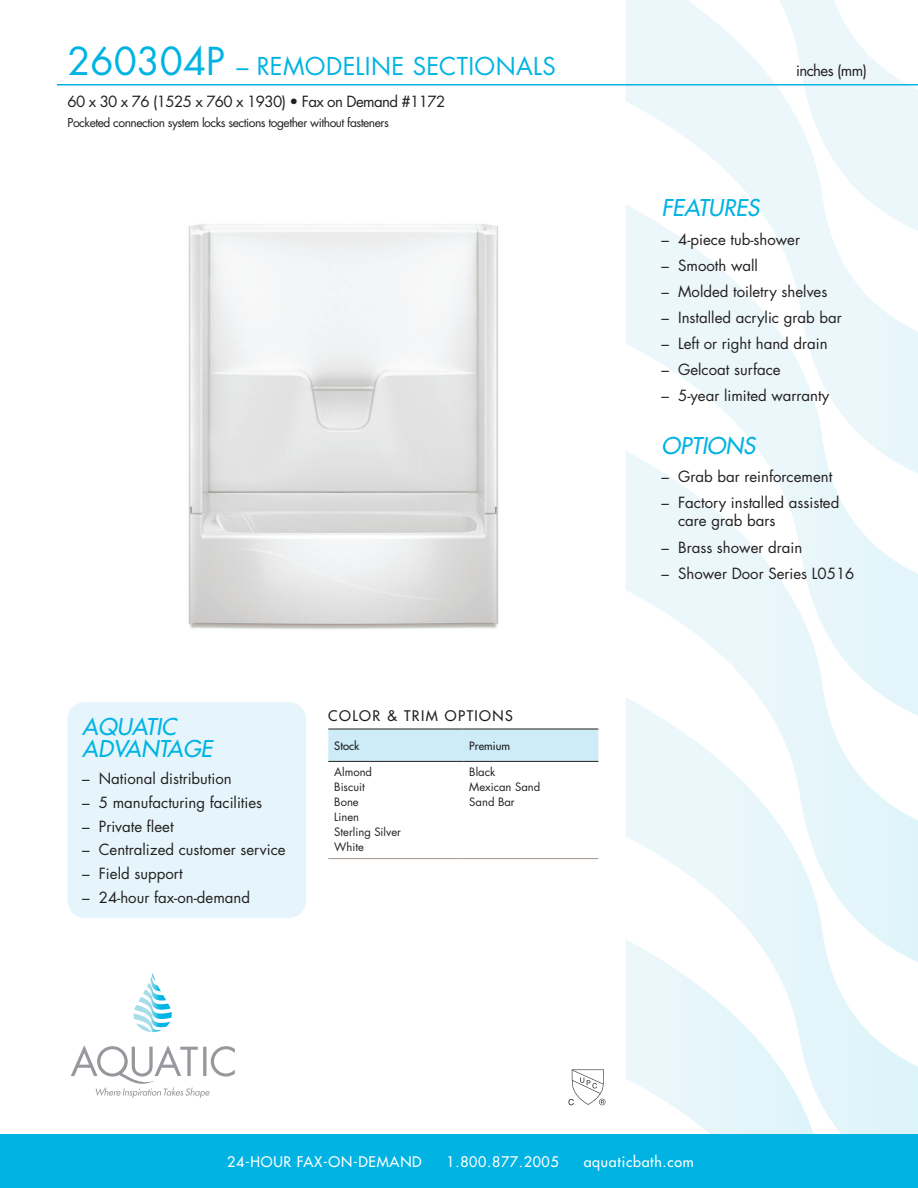
<style>
.page{position:relative;width:918px;height:1188px;background:#fff}
.page>*{position:absolute;margin:0;border:0;box-sizing:border-box;transform-origin:0 0}
.Tub_Name{font:24px "Futura";letter-spacing:.015em;color:#00b3e3}
.FEATURES{font:italic 22.5px/22.5px "Futura";color:#00b3e3}
.features_copy{font:15px/18px "Futura";color:#231f20}
.Black_Model_Specs{font:15px "Futura";letter-spacing:-.04em;color:#231f20}
.t1{font:14.25px "Futura";letter-spacing:.05em;color:#fff}
.Table_head{font:14.25px "Futura";letter-spacing:.1em;color:#231f20}
.Steam_blurb{font:12px "Futura";letter-spacing:-.04em;color:#231f20}
.colors_trim_body{font:11.25px "Futura";color:#231f20}
.table_body{font:11.25px "Futura";color:#231f20}
.s1{font-size:37.5px}
</style>
<div class="page">
<svg style="left:626px;top:0;width:146px;height:204px"></svg>
<svg style="left:626px;top:204px;width:292px;height:246px"></svg>
<svg style="left:626px;top:450px;width:292px;height:247px"></svg>
<svg style="left:626px;top:697px;width:292px;height:437px"></svg>
<svg style="left:626px;top:939px;width:203px;height:195px"></svg>
<svg style="left:772px;top:0;width:146px;height:238px"></svg>
<div style="left:0;top:1134px;width:918px;height:54px;background:#00b3e3"></div>
<svg style="left:133px;top:973px;width:39px;height:59px"></svg>
<svg style="left:71px;top:1045px;width:164px;height:53px"></svg>
<hr style="left:57px;top:84px;width:861px;height:2px;background:#00b3e3">
<img style="left:188px;top:224px;width:311px;height:406px">
<svg style="left:569px;top:1070px;width:36px;height:35px"></svg>
<div style="left:68px;top:702px;width:238px;height:216px;background:#e5f5fb;border-radius:18px"></div>
<div style="left:328px;top:730px;width:270px;height:31px;background:#cdecf7"></div>
<hr style="left:328px;top:729px;width:135px;height:1px;background:#231f20">
<hr style="left:463px;top:729px;width:135px;height:1px;background:#231f20">
<hr style="left:328px;top:761px;width:135px;height:1px;background:#231f20">
<hr style="left:463px;top:761px;width:135px;height:1px;background:#231f20">
<hr style="left:328px;top:858px;width:135px;height:1px;background:#a19689">
<hr style="left:463px;top:858px;width:135px;height:1px;background:#a19689">
<p class="Tub_Name" style="left:68px;top:49px;width:490px"><span class="s1">260304P</span> – REMODELINE SECTIONALS</p>
<p class="Black_Model_Specs" style="left:68px;top:91px;width:379px">60 x 30 x 76 (1525 x 760 x 1930) • Fax on Demand #1172</p>
<p class="Steam_blurb" style="left:68px;top:114px;width:323px">Pocketed connection system locks sections together without fasteners</p>
<p class="FEATURES" style="left:82px;top:715px;width:131px">AQUATIC<br>ADVANTAGE</p>
<p class="features_copy" style="left:82px;top:769px;width:151px">– National distribution</p>
<p class="features_copy" style="left:82px;top:793px;width:181px">– 5 manufacturing facilities</p>
<p class="features_copy" style="left:82px;top:817px;width:93px">– Private fleet</p>
<p class="features_copy" style="left:82px;top:841px;width:205px">– Centralized customer service</p>
<p class="features_copy" style="left:82px;top:865px;width:102px">– Field support</p>
<p class="features_copy" style="left:82px;top:888px;width:169px">– 24-hour fax-on-demand</p>
<p class="Table_head" style="left:328px;top:706px;width:186px">COLOR &amp; TRIM OPTIONS</p>
<p class="table_body" style="left:334px;top:738px;width:26px">Stock</p>
<p class="table_body" style="left:469px;top:738px;width:42px">Premium</p>
<p class="colors_trim_body" style="left:334px;top:764px;width:39px">Almond</p>
<p class="colors_trim_body" style="left:334px;top:779px;width:32px">Biscuit</p>
<p class="colors_trim_body" style="left:334px;top:794px;width:26px">Bone</p>
<p class="colors_trim_body" style="left:334px;top:809px;width:26px">Linen</p>
<p class="colors_trim_body" style="left:334px;top:824px;width:68px">Sterling Silver</p>
<p class="colors_trim_body" style="left:334px;top:839px;width:31px">White</p>
<p class="colors_trim_body" style="left:469px;top:764px;width:28px">Black</p>
<p class="colors_trim_body" style="left:469px;top:779px;width:72px">Mexican Sand</p>
<p class="colors_trim_body" style="left:469px;top:794px;width:47px">Sand Bar</p>
<p class="Black_Model_Specs" style="left:796px;top:60px;width:72px">inches (mm)</p>
<p class="FEATURES" style="left:662px;top:196px;width:99px">FEATURES</p>
<p class="features_copy" style="left:662px;top:230px;width:140px">– 4-piece tub-shower</p>
<p class="features_copy" style="left:662px;top:256px;width:98px">– Smooth wall</p>
<p class="features_copy" style="left:662px;top:282px;width:167px">– Molded toiletry shelves</p>
<p class="features_copy" style="left:662px;top:308px;width:182px">– Installed acrylic grab bar</p>
<p class="features_copy" style="left:662px;top:334px;width:168px">– Left or right hand drain</p>
<p class="features_copy" style="left:662px;top:361px;width:121px">– Gelcoat surface</p>
<p class="features_copy" style="left:662px;top:387px;width:169px">– 5-year limited warranty</p>
<p class="FEATURES" style="left:662px;top:434px;width:95px">OPTIONS</p>
<p class="features_copy" style="left:662px;top:468px;width:172px">– Grab bar reinforcement</p>
<p class="features_copy" style="left:678px;top:494px;width:163px;text-indent:-16px">– Factory installed assisted care grab bars</p>
<p class="features_copy" style="left:662px;top:538px;width:142px">– Brass shower drain</p>
<p class="features_copy" style="left:662px;top:564px;width:194px">– Shower Door Series L0516</p>
<p class="t1" style="left:227px;top:1153px;width:196px">24-HOUR FAX-ON-DEMAND</p>
<p class="t1" style="left:447px;top:1153px;width:114px">1.800.877.2005</p>
<p class="t1" style="left:584px;top:1153px;width:112px">aquaticbath.com</p>
</div>
